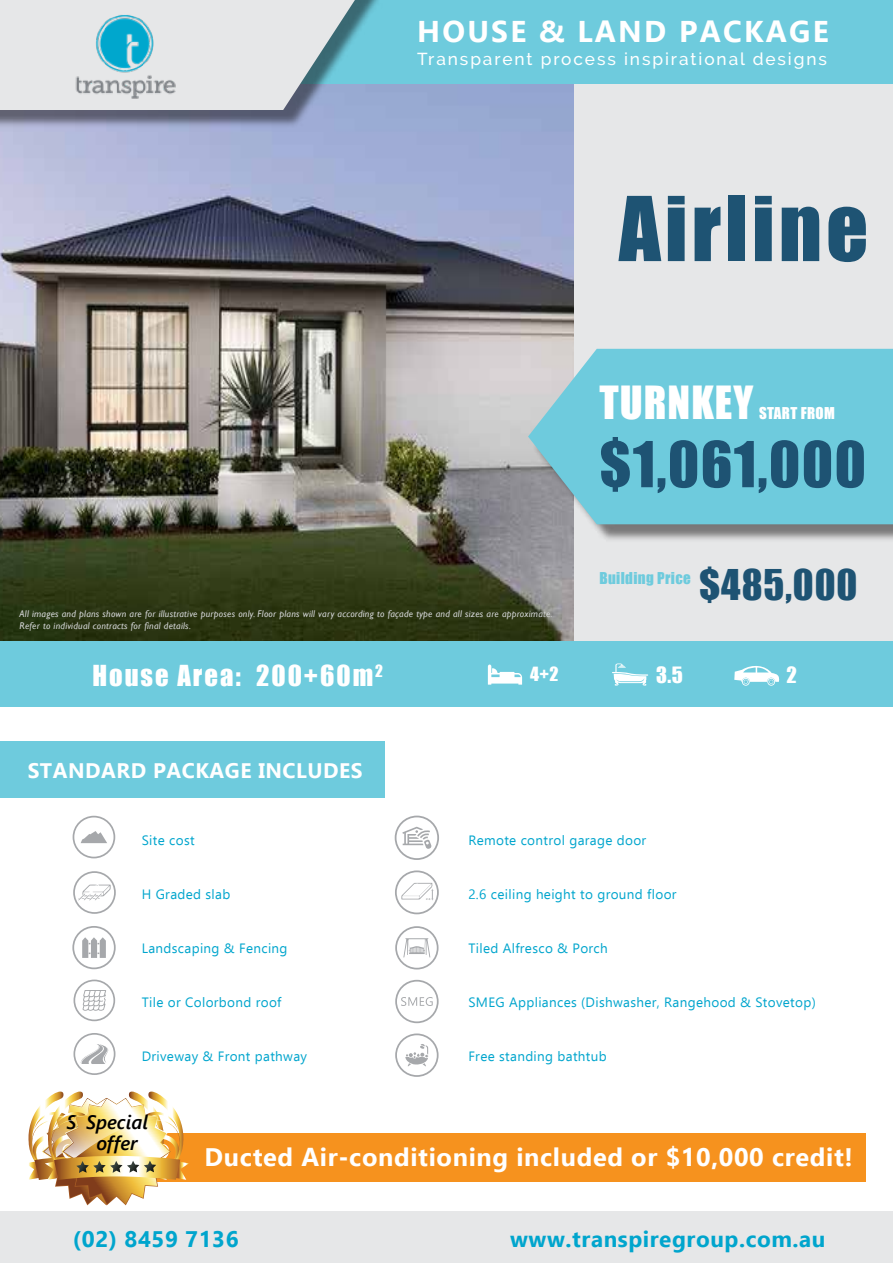
<style>
.page{position:relative;width:893px;height:1263px;background:#fff}
.page>*{position:absolute;margin:0;border:0;box-sizing:border-box;transform-origin:0 0}
.t1{font:82.5px "Impact";letter-spacing:.05em;color:#1e5373}
.t2{font:58.5px "Impact";letter-spacing:.025em;color:#1e5373}
.t3{font:42px "Impact";letter-spacing:.025em;color:#fff}
.t4{font:39px "Impact";letter-spacing:.025em;color:#1e5373}
.t5{font:700 30px "Ebrima";letter-spacing:.075em;color:#fff}
.t6{font:26.55px "Impact";letter-spacing:.075em;color:#fff}
.t7{font:700 25.35px "Ebrima";letter-spacing:.025em;color:#fff}
.t8{font:700 22.5px "Ebrima";letter-spacing:.025em;color:#00a5cd}
.t9{font:700 21px "Ebrima";letter-spacing:.025em;color:#fff}
.t10{font:20.7px "Impact";color:#fff}
.t11{font:italic 600 19.5px/21px "Segoe UI";color:#000;text-align:center}
.t12{font:18px "Impact";color:#fff}
.t13{font:500 17.25px "Raleway";letter-spacing:.11em;color:#fff}
.t14{font:15px "Impact";letter-spacing:.025em;color:#6ecbdd}
.t15{font:15px "Impact";letter-spacing:.025em;color:#fff}
.t16{font:13.5px "Ebrima";letter-spacing:.025em;color:#00a5cd}
.t17{font:italic 9.75px/12px "Gill Sans";letter-spacing:.025em;color:#d1d3d4}
.t18{font:700 2.85px "Ebrima";color:#a6a8ab}
</style>
<div class="page">
<img style="left:0;top:83px;width:574px;height:558px">
<div style="left:574px;top:75px;width:319px;height:588px;background:#e6e7e8"></div>
<div style="left:0;top:641px;width:893px;height:65px;background:#6ecbdd"></div>
<svg style="left:488px;top:664px;width:34px;height:21px"></svg>
<svg style="left:612px;top:663px;width:36px;height:23px"></svg>
<svg style="left:734px;top:666px;width:46px;height:20px"></svg>
<div style="left:0;top:741px;width:384px;height:57px;background:#6ecbdd"></div>
<img style="left:529px;top:524px;width:364px;height:21px">
<svg style="left:528px;top:349px;width:365px;height:175px;background:#75c9d9"></svg>
<div style="left:144px;top:1133px;width:722px;height:49px;background:#f6921e"></div>
<div style="left:0;top:1212px;width:893px;height:51px;background:#e6e7e8"></div>
<div style="left:0;top:0;width:893px;height:83px;background:#6ecbdd"></div>
<img style="left:0;top:0;width:388px;height:130px">
<svg style="left:0;top:0;width:368px;height:110px;background:#cbd6dc"></svg>
<img style="left:55px;top:0;width:139px;height:118px">
<svg style="left:73px;top:816px;width:42px;height:42px"></svg>
<svg style="left:73px;top:871px;width:43px;height:43px"></svg>
<svg style="left:72px;top:926px;width:44px;height:43px"></svg>
<svg style="left:74px;top:979px;width:41px;height:42px"></svg>
<svg style="left:73px;top:1033px;width:42px;height:42px"></svg>
<svg style="left:395px;top:816px;width:44px;height:44px"></svg>
<svg style="left:395px;top:870px;width:44px;height:44px"></svg>
<svg style="left:395px;top:926px;width:44px;height:43px"></svg>
<svg style="left:395px;top:1033px;width:44px;height:44px"></svg>
<svg style="left:395px;top:980px;width:44px;height:43px"></svg>
<svg style="left:28px;top:1091px;width:161px;height:114px"></svg>
<h3 class="t5" style="left:417px;top:10px;width:413px">HOUSE &amp; LAND PACKAGE</h3>
<p class="t13" style="left:417px;top:49px;width:411px">Transparent process inspirational designs</p>
<h1 class="t1" style="left:619px;top:165px;width:251px">Airline</h1>
<h3 class="t3" style="left:599px;top:370px;width:155px">TURNKEY</h3>
<p class="t15" style="left:759px;top:402px;width:77px">START FROM</p>
<h2 class="t2" style="left:599px;top:419px;width:268px">$1,061,000</h2>
<p class="t17" style="left:20px;top:608px;width:535px">All images and plans shown are for illustrative purposes only. Floor plans will vary according to façade type and all sizes are approximate.<br>Refer to individual contracts for final details.</p>
<p class="t14" style="left:599px;top:567px;width:93px">Building Price</p>
<h3 class="t4" style="left:699px;top:554px;width:160px">$485,000</h3>
<h3 class="t6" style="left:92px;top:655px;width:292px">House Area: 200+60m<sup>2</sup></h3>
<h3 class="t12" style="left:530px;top:660px;width:30px">4+2</h3>
<h3 class="t10" style="left:656px;top:659px;width:28px">3.5</h3>
<h3 class="t10" style="left:786px;top:659px;width:12px">2</h3>
<h3 class="t9" style="left:28px;top:755px;width:337px">STANDARD PACKAGE INCLUDES</h3>
<p class="t16" style="left:142px;top:830px;width:54px">Site cost</p>
<p class="t16" style="left:468px;top:830px;width:179px">Remote control garage door</p>
<p class="t16" style="left:142px;top:884px;width:90px">H Graded slab</p>
<p class="t18" style="left:426px;top:897px;width:6px">2.6</p>
<p class="t16" style="left:468px;top:884px;width:210px">2.6 ceiling height to ground floor</p>
<p class="t16" style="left:142px;top:938px;width:147px">Landscaping &amp; Fencing</p>
<p class="t16" style="left:468px;top:938px;width:141px">Tiled Alfresco &amp; Porch</p>
<p class="t16" style="left:142px;top:992px;width:141px">Tile or Colorbond roof</p>
<p class="t16" style="left:468px;top:992px;width:349px">SMEG Appliances (Dishwasher, Rangehood &amp; Stovetop)</p>
<p class="t16" style="left:142px;top:1046px;width:167px">Driveway &amp; Front pathway</p>
<p class="t16" style="left:468px;top:1046px;width:140px">Free standing bathtub</p>
<h3 class="t11" style="left:67px;top:1108px;width:63px">Special offer</h3>
<h3 class="t11" style="left:86px;top:1108px;width:63px">Special offer</h3>
<h3 class="t7" style="left:205px;top:1138px;width:650px">Ducted Air-conditioning included or $10,000 credit!</h3>
<h3 class="t8" style="left:73px;top:1222px;width:167px">(02) 8459 7136</h3>
<h3 class="t8" style="left:510px;top:1222px;width:317px">www.transpiregroup.com.au</h3>
</div>
